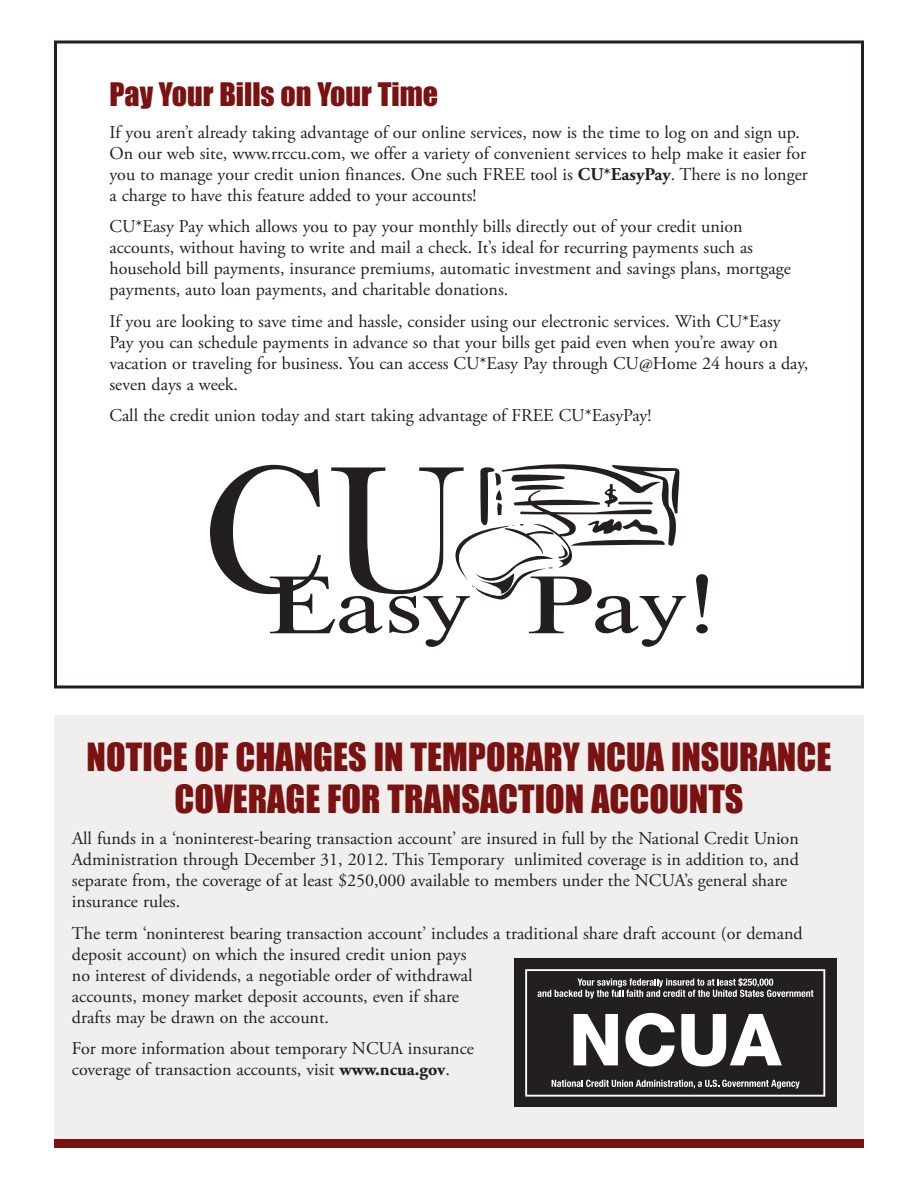
<style>
.page{position:relative;width:918px;height:1188px;background:#fff}
.page>*{position:absolute;margin:0;border:0;box-sizing:border-box;transform-origin:0 0}
.t1{font:36px/42px "Impact";color:#7a1211;text-align:center}
.t2{font:30px "Impact";color:#7a1211}
.t3{font:18px/21px "Adobe Garamond Pro";color:#231f20}
.s1{font-weight:700}
</style>
<div class="page">
<div style="left:54px;top:40px;width:810px;height:648px;border:3px solid #231f20"></div>
<svg style="left:696px;top:574px;width:12px;height:59px"></svg>
<svg style="left:210px;top:464px;width:476px;height:183px"></svg>
<div style="left:54px;top:716px;width:810px;height:432px;background:#f1efed"></div>
<div style="left:54px;top:1139px;width:810px;height:9px;background:#7a1211"></div>
<div style="left:515px;top:959px;width:322px;height:148px;background:#231f20"></div>
<div style="left:525px;top:969px;width:300px;height:128px;border:2px solid #fdfdfd"></div>
<svg style="left:538px;top:978px;width:276px;height:21px"></svg>
<svg style="left:552px;top:1080px;width:248px;height:9px"></svg>
<svg style="left:574px;top:1014px;width:44px;height:51px"></svg>
<svg style="left:625px;top:1013px;width:50px;height:53px"></svg>
<svg style="left:681px;top:1014px;width:101px;height:52px"></svg>
<h2 class="t2" style="left:110px;top:78px;width:330px">Pay Your Bills on Your Time</h2>
<p class="t3" style="left:109px;top:123px;width:700px">If you aren’t already taking advantage of our online services, now is the time to log on and sign up.<br>On our web site, www.rrccu.com, we offer a variety of convenient services to help make it easier for you to manage your credit union finances. One such FREE tool is <span class="s1">CU*EasyPay</span>. There is no longer a charge to have this feature added to your accounts!</p>
<p class="t3" style="left:109px;top:218px;width:683px">CU*Easy Pay which allows you to pay your monthly bills directly out of your credit union accounts, without having to write and mail a check. It’s ideal for recurring payments such as household bill payments, insurance premiums, automatic investment and savings plans, mortgage payments, auto loan payments, and charitable donations.</p>
<p class="t3" style="left:109px;top:312px;width:700px">If you are looking to save time and hassle, consider using our electronic services. With CU*Easy Pay you can schedule payments in advance so that your bills get paid even when you’re away on vacation or traveling for business. You can access CU*Easy Pay through CU@Home 24 hours a day, seven days a week.</p>
<p class="t3" style="left:109px;top:407px;width:543px">Call the credit union today and start taking advantage of FREE CU*EasyPay!</p>
<h1 class="t1" style="left:87px;top:738px;width:746px">NOTICE OF CHANGES IN TEMPORARY NCUA INSURANCE<br>COVERAGE FOR TRANSACTION ACCOUNTS</h1>
<p class="t3" style="left:72px;top:830px;width:728px">All funds in a ‘noninterest-bearing transaction account’ are insured in full by the National Credit Union Administration through December 31, 2012. This Temporary unlimited coverage is in addition to, and separate from, the coverage of at least $250,000 available to members under the NCUA’s general share insurance rules.</p>
<p class="t3" style="left:72px;top:924px;width:732px">The term ‘noninterest bearing transaction account’ includes a traditional share draft account (or demand deposit account) on which the insured credit union pays<br>no interest of dividends, a negotiable order of withdrawal<br>accounts, money market deposit accounts, even if share<br>drafts may be drawn on the account.</p>
<p class="t3" style="left:72px;top:1040px;width:404px">For more information about temporary NCUA insurance coverage of transaction accounts, visit <span class="s1">www.ncua.gov</span>.</p>
</div>
